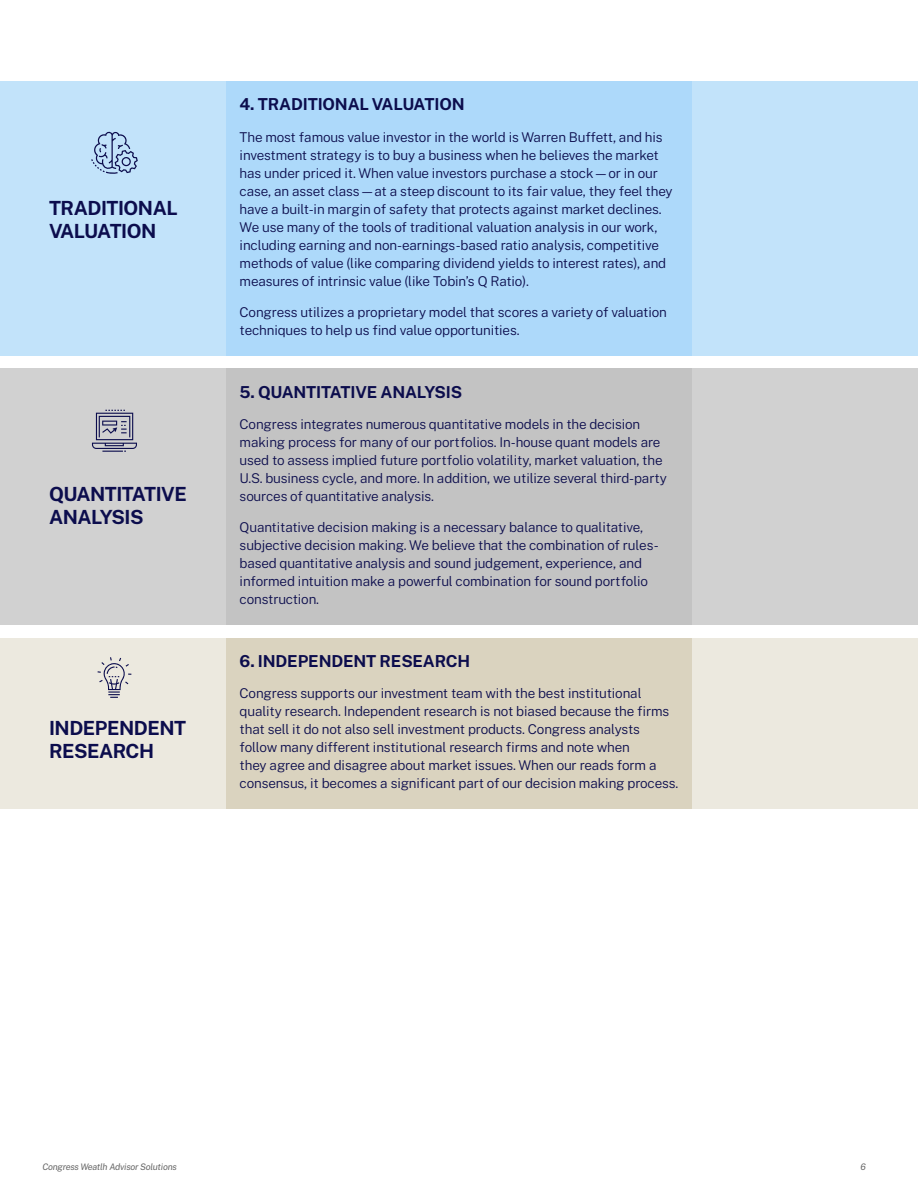
<style>
.page{position:relative;width:918px;height:1188px;background:#fff}
.page>*{position:absolute;margin:0;border:0;box-sizing:border-box;transform-origin:0 0}
.t1{font:700 19.5px/23.4px "Public Sans";letter-spacing:-.025em;color:#0c0d4d}
.t2{font:700 16.5px "Public Sans";letter-spacing:-.01em;color:#0c0d4d}
.t3{font:300 13.5px/18px "Public Sans";letter-spacing:-.01em;color:#0c0d4d}
.t4{font:italic 9px "Public Sans";letter-spacing:-.025em;color:#666}
</style>
<div class="page">
<div style="left:0;top:638px;width:918px;height:171px;background:#ece9df"></div>
<div style="left:0;top:368px;width:918px;height:257px;background:#d1d1d1"></div>
<div style="left:0;top:81px;width:918px;height:274px;background:#c2e3fa"></div>
<div style="left:226px;top:81px;width:466px;height:274px;background:#add9fa"></div>
<div style="left:226px;top:368px;width:466px;height:257px;background:#c3c3c3"></div>
<div style="left:226px;top:638px;width:466px;height:171px;background:#dad3bf"></div>
<svg style="left:92px;top:410px;width:45px;height:42px"></svg>
<svg style="left:98px;top:657px;width:33px;height:41px"></svg>
<svg style="left:91px;top:131px;width:47px;height:43px"></svg>
<h1 class="t1" style="left:49px;top:195px;width:130px">TRADITIONAL<br>VALUATION</h1>
<h1 class="t1" style="left:49px;top:481px;width:139px">QUANTITATIVE<br>ANALYSIS</h1>
<h1 class="t1" style="left:49px;top:715px;width:139px">INDEPENDENT<br>RESEARCH</h1>
<p class="t2" style="left:240px;top:92px;width:227px">4. TRADITIONAL VALUATION</p>
<p class="t3" style="left:240px;top:127px;width:435px">The most famous value investor in the world is Warren Buffett, and his investment strategy is to buy a business when he believes the market has under priced it. When value investors purchase a stock—or in our case, an asset class—at a steep discount to its fair value, they feel they have a built-in margin of safety that protects against market declines.<br>We use many of the tools of traditional valuation analysis in our work, including earning and non-earnings-based ratio analysis, competitive methods of value (like comparing dividend yields to interest rates), and measures of intrinsic value (like Tobin’s Q Ratio).</p>
<p class="t3" style="left:240px;top:302px;width:429px">Congress utilizes a proprietary model that scores a variety of valuation techniques to help us find value opportunities.</p>
<p class="t2" style="left:240px;top:380px;width:224px">5. QUANTITATIVE ANALYSIS</p>
<p class="t3" style="left:240px;top:414px;width:429px">Congress integrates numerous quantitative models in the decision making process for many of our portfolios. In-house quant models are used to assess implied future portfolio volatility, market valuation, the U.S. business cycle, and more. In addition, we utilize several third-party sources of quantitative analysis.</p>
<p class="t3" style="left:240px;top:518px;width:421px">Quantitative decision making is a necessary balance to qualitative, subjective decision making. We believe that the combination of rules&shy;based quantitative analysis and sound judgement, experience, and informed intuition make a powerful combination for sound portfolio construction.</p>
<p class="t2" style="left:240px;top:649px;width:232px">6. INDEPENDENT RESEARCH</p>
<p class="t3" style="left:240px;top:684px;width:440px">Congress supports our investment team with the best institutional quality research. Independent research is not biased because the firms that sell it do not also sell investment products. Congress analysts follow many different institutional research firms and note when<br>they agree and disagree about market issues. When our reads form a consensus, it becomes a significant part of our decision making process.</p>
<p class="t4" style="left:42px;top:1160px;width:136px">Congress Weatlh Advisor Solutions</p>
<p class="t4" style="left:861px;top:1160px;width:7px">6</p>
</div>
